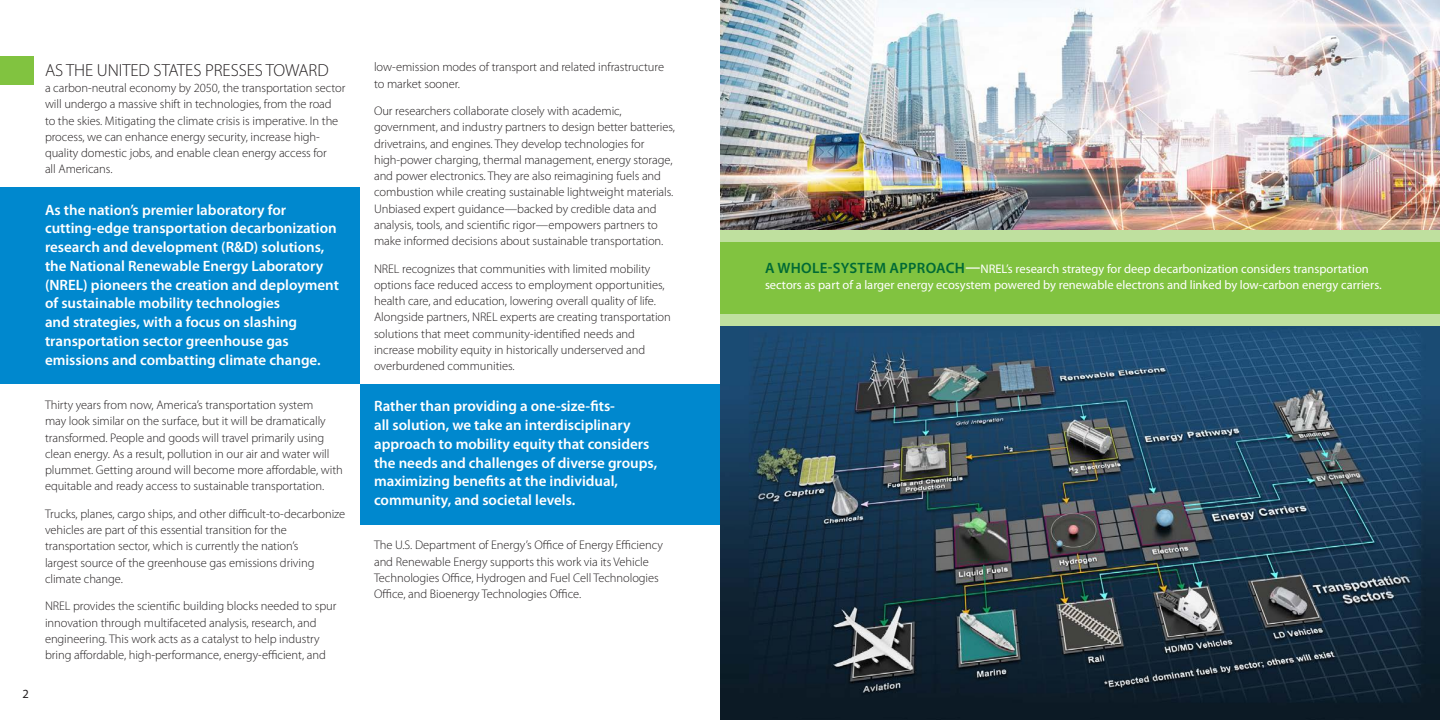
<style>
.page{position:relative;width:1440px;height:720px;background:#fff}
.page>*{position:absolute;margin:0;border:0;box-sizing:border-box;transform-origin:0 0}
.Body_-_9pt_Regular{font:300 17.5px "Myriad Pro";letter-spacing:-.005em;color:#231f20}
.Body_-_9pt_Regular-2{font:600 15px/18.8px "Myriad Pro";color:#fff}
.Body_-_9pt_Regular-3{font:300 12.5px/16.2px "Myriad Pro";letter-spacing:-.005em;color:#231f20}
.Caption_highlight__o{font:12.5px/16.2px "Myriad Pro";color:#fff}
.t1{font:12.5px "Myriad Pro";color:#231f20}
.s1{font-weight:600;font-size:15px;color:#006a35}
.s2{font-weight:600;font-size:15px}
</style>
<div class="page">
<img style="left:720px;top:326px;width:720px;height:394px">
<img style="left:720px;top:0;width:720px;height:230px">
<div style="left:720px;top:230px;width:720px;height:96px;background:#81c340"></div>
<div style="left:720px;top:314px;width:720px;height:12px;background:#bfe09f"></div>
<div style="left:720px;top:230px;width:720px;height:11px;background:#bfe09f"></div>
<div style="left:0;top:187px;width:360px;height:197px;background:#0088ce"></div>
<div style="left:360px;top:384px;width:360px;height:140px;background:#0088ce"></div>
<div style="left:0;top:56px;width:34px;height:28px;background:#81c340"></div>
<p class="t1" style="left:22px;top:686px;width:8px">2</p>
<p class="Body_-_9pt_Regular" style="left:45px;top:60px;width:285px">AS THE UNITED STATES PRESSES TOWARD</p>
<p class="Body_-_9pt_Regular-3" style="left:45px;top:80px;width:302px">a carbon-neutral economy by 2050, the transportation sector will undergo a massive shift in technologies, from the road<br>to the skies. Mitigating the climate crisis is imperative. In the process, we can enhance energy security, increase high&shy;quality domestic jobs, and enable clean energy access for<br>all Americans.</p>
<p class="Body_-_9pt_Regular-2" style="left:45px;top:200px;width:296px">As the nation’s premier laboratory for cutting-edge transportation decarbonization research and development (R&amp;D) solutions, the National Renewable Energy Laboratory (NREL) pioneers the creation and deployment of sustainable mobility technologies<br>and strategies, with a focus on slashing transportation sector greenhouse gas emissions and combatting climate change.</p>
<p class="Body_-_9pt_Regular-3" style="left:45px;top:397px;width:299px">Thirty years from now, America’s transportation system<br>may look similar on the surface, but it will be dramatically transformed. People and goods will travel primarily using clean energy. As a result, pollution in our air and water will plummet. Getting around will become more affordable, with equitable and ready access to sustainable transportation.</p>
<p class="Body_-_9pt_Regular-3" style="left:45px;top:505px;width:302px">Trucks, planes, cargo ships, and other difficult-to-decarbonize vehicles are part of this essential transition for the transportation sector, which is currently the nation’s<br>largest source of the greenhouse gas emissions driving climate change.</p>
<p class="Body_-_9pt_Regular-3" style="left:45px;top:598px;width:293px">NREL provides the scientific building blocks needed to spur innovation through multifaceted analysis, research, and engineering. This work acts as a catalyst to help industry bring affordable, high-performance, energy-efficient, and</p>
<p class="Body_-_9pt_Regular-3" style="left:374px;top:59px;width:292px">low-emission modes of transport and related infrastructure to market sooner.</p>
<p class="Body_-_9pt_Regular-3" style="left:374px;top:103px;width:302px">Our researchers collaborate closely with academic, government, and industry partners to design better batteries, drivetrains, and engines. They develop technologies for high-power charging, thermal management, energy storage, and power electronics. They are also reimagining fuels and combustion while creating sustainable lightweight materials.<br>Unbiased expert guidance—backed by credible data and analysis, tools, and scientific rigor—empowers partners to make informed decisions about sustainable transportation.</p>
<p class="Body_-_9pt_Regular-3" style="left:374px;top:260px;width:298px">NREL recognizes that communities with limited mobility options face reduced access to employment opportunities, health care, and education, lowering overall quality of life.<br>Alongside partners, NREL experts are creating transportation solutions that meet community-identified needs and increase mobility equity in historically underserved and overburdened communities.</p>
<p class="Body_-_9pt_Regular-2" style="left:374px;top:396px;width:285px">Rather than providing a one-size-fits-<br>all solution, we take an interdisciplinary approach to mobility equity that considers the needs and challenges of diverse groups, maximizing benefits at the individual, community, and societal levels.</p>
<p class="Body_-_9pt_Regular-3" style="left:374px;top:537px;width:291px">The U.S. Department of Energy’s Office of Energy Efficiency and Renewable Energy supports this work via its Vehicle Technologies Office, Hydrogen and Fuel Cell Technologies Office, and Bioenergy Technologies Office.</p>
<p class="Caption_highlight__o" style="left:765px;top:260px;width:618px"><span class="s1">A WHOLE-SYSTEM APPROACH</span><span class="s2">—</span>NREL’s research strategy for deep decarbonization considers transportation sectors as part of a larger energy ecosystem powered by renewable electrons and linked by low-carbon energy carriers.</p>
</div>
